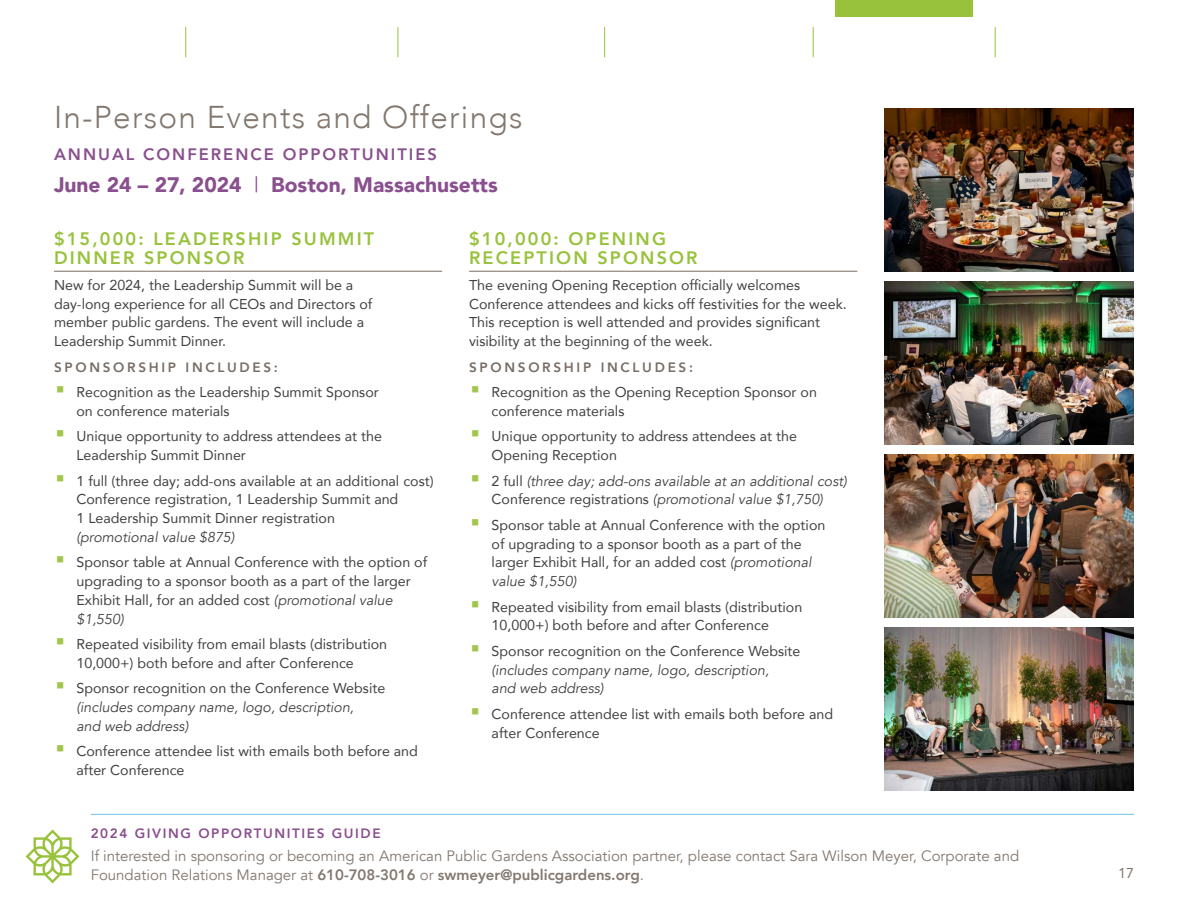
<style>
.page{position:relative;width:1188px;height:918px;background:#fff}
.page>*{position:absolute;margin:0;border:0;box-sizing:border-box;transform-origin:0 0}
.t1{font:300 31.5px "Avenir";letter-spacing:.04em;color:#83786f}
.t2{font:900 21px "Avenir";color:#8a4f8e}
.t3{font:800 18px/19.5px "Avenir";letter-spacing:.12em;color:#98c23c}
.t4{font:800 16.5px "Avenir";letter-spacing:.12em;color:#8a4f8e}
.t5{font:15px/19.5px "Avenir";color:#83786f}
.t6{font:14.25px/18.8px "Avenir";color:#414042}
.t7{font:italic 14.25px/18.8px "Avenir";color:#414042}
.t8{font:14.25px "Avenir";color:#83786f}
.t9{font:800 13.5px "Avenir";letter-spacing:.2em;color:#796e65}
.t10{font:800 13.5px "Avenir";letter-spacing:.12em;color:#8a4f8e}
.s1{font-weight:400}
.s2{font-style:italic}
.s3{font-style:normal}
.s4{font-weight:800}
</style>
<div class="page">
<div style="left:835px;top:0;width:138px;height:16px;background:#98c23c"></div>
<svg style="left:26px;top:830px;width:53px;height:53px"></svg>
<hr style="left:91px;top:814px;width:1043px;height:1px;background:#6ec4e7">
<hr style="left:185px;top:27px;width:1px;height:30px;background:#98c23c">
<hr style="left:398px;top:27px;width:1px;height:30px;background:#98c23c">
<hr style="left:604px;top:27px;width:1px;height:30px;background:#98c23c">
<hr style="left:813px;top:27px;width:1px;height:30px;background:#98c23c">
<hr style="left:995px;top:27px;width:1px;height:30px;background:#98c23c">
<hr style="left:54px;top:271px;width:388px;height:1px;background:#796e65">
<hr style="left:469px;top:271px;width:388px;height:1px;background:#796e65">
<img style="left:884px;top:108px;width:250px;height:163px">
<img style="left:884px;top:281px;width:250px;height:163px">
<img style="left:884px;top:454px;width:250px;height:163px">
<img style="left:884px;top:627px;width:250px;height:163px">
<h1 class="t1" style="left:54px;top:98px;width:470px">In-Person Events and Offerings</h1>
<p class="t4" style="left:54px;top:141px;width:384px">ANNUAL CONFERENCE OPPORTUNITIES</p>
<h2 class="t2" style="left:54px;top:167px;width:445px">June 24 – 27, 2024 <span class="s1">|</span> Boston, Massachusetts</h2>
<p class="t3" style="left:54px;top:229px;width:322px">$15,000: LEADERSHIP SUMMIT<br>DINNER SPONSOR</p>
<p class="t6" style="left:54px;top:275px;width:320px">New for 2024, the Leadership Summit will be a day-long experience for all CEOs and Directors of member public gardens. The event will include a Leadership Summit Dinner.</p>
<p class="t9" style="left:54px;top:356px;width:225px">SPONSORSHIP INCLUDES:</p>
<p class="t6" style="left:76px;top:382px;width:304px">Recognition as the Leadership Summit Sponsor on conference materials</p>
<p class="t6" style="left:76px;top:427px;width:307px">Unique opportunity to address attendees at the<br>Leadership Summit Dinner</p>
<p class="t6" style="left:76px;top:471px;width:359px">1 full (three day; add-ons available at an additional cost)<br>Conference registration, 1 Leadership Summit and<br>1 Leadership Summit Dinner registration</p>
<p class="t7" style="left:76px;top:528px;width:160px">(promotional value $875)</p>
<p class="t6" style="left:76px;top:553px;width:352px">Sponsor table at Annual Conference with the option of upgrading to a sponsor booth as a part of the larger Exhibit Hall, for an added cost <span class="s2">(promotional value $1,550)</span></p>
<p class="t6" style="left:76px;top:634px;width:312px">Repeated visibility from email blasts (distribution<br>10,000+) both before and after Conference</p>
<p class="t6" style="left:76px;top:679px;width:310px">Sponsor recognition on the Conference Website</p>
<p class="t7" style="left:76px;top:698px;width:279px">(includes company name, logo, description, and web address)</p>
<p class="t6" style="left:76px;top:742px;width:343px">Conference attendee list with emails both before and after Conference</p>
<p class="t3" style="left:469px;top:229px;width:230px">$10,000: OPENING<br>RECEPTION SPONSOR</p>
<p class="t6" style="left:469px;top:275px;width:379px">The evening Opening Reception officially welcomes Conference attendees and kicks off festivities for the week.<br>This reception is well attended and provides significant visibility at the beginning of the week.</p>
<p class="t9" style="left:469px;top:356px;width:225px">SPONSORSHIP INCLUDES:</p>
<p class="t6" style="left:492px;top:382px;width:327px">Recognition as the Opening Reception Sponsor on conference materials</p>
<p class="t6" style="left:492px;top:427px;width:307px">Unique opportunity to address attendees at the<br>Opening Reception</p>
<p class="t7" style="left:492px;top:472px;width:357px"><span class="s3">2 full</span> (three day; add-ons available at an additional cost)<br><span class="s3">Conference registrations</span> (promotional value $1,750)</p>
<p class="t6" style="left:492px;top:515px;width:335px">Sponsor table at Annual Conference with the option of upgrading to a sponsor booth as a part of the larger Exhibit Hall, for an added cost <span class="s2">(promotional value $1,550)</span></p>
<p class="t6" style="left:492px;top:597px;width:312px">Repeated visibility from email blasts (distribution<br>10,000+) both before and after Conference</p>
<p class="t6" style="left:492px;top:641px;width:310px">Sponsor recognition on the Conference Website</p>
<p class="t7" style="left:492px;top:661px;width:279px">(includes company name, logo, description, and web address)</p>
<p class="t6" style="left:492px;top:704px;width:343px">Conference attendee list with emails both before and after Conference</p>
<p class="t10" style="left:91px;top:822px;width:292px">2024 GIVING OPPORTUNITIES GUIDE</p>
<p class="t5" style="left:91px;top:846px;width:930px">If interested in sponsoring or becoming an American Public Gardens Association partner, please contact Sara Wilson Meyer, Corporate and<br>Foundation Relations Manager at <span class="s4">610-708-3016</span> or <span class="s4">swmeyer@publicgardens.org</span>.</p>
<p class="t8" style="left:1118px;top:862px;width:17px">17</p>
</div>
